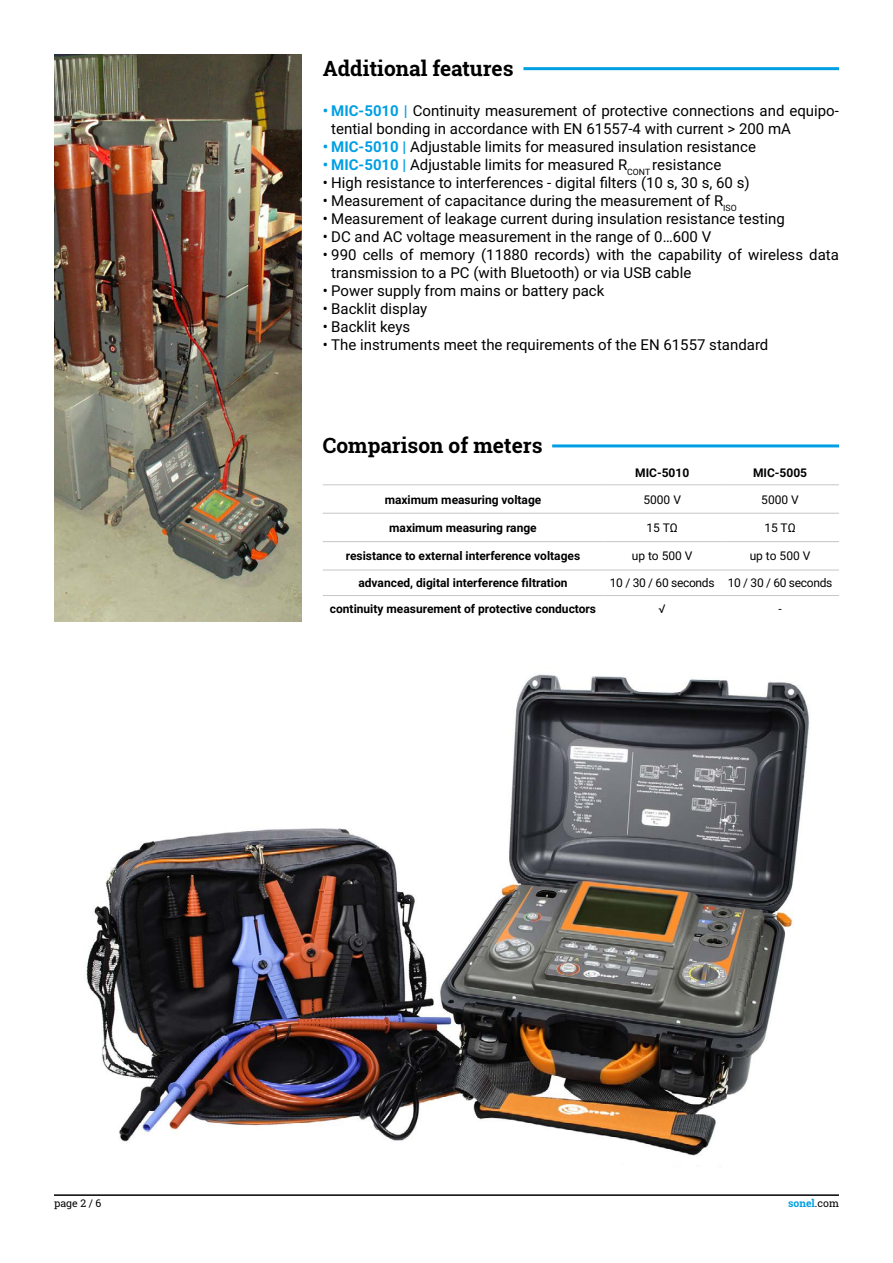
<style>
.page{position:relative;width:893px;height:1263px;background:#fff}
.page>*{position:absolute;margin:0;border:0;box-sizing:border-box;transform-origin:0 0}
.t1{font:700 21px "Roboto Slab";color:#000}
.t2{font:15px/18px "Roboto";color:#000}
.t3{font:700 12px "Roboto";color:#000}
.t4{font:12px "Roboto";letter-spacing:-.02em;color:#000}
.t5{font:700 10.5px "Roboto Slab";color:#009fe3}
.t6{font:10.5px "Roboto Slab";color:#000}
.s1{font-weight:700;color:#009fe3}
.s2{font-weight:400;color:#000}
</style>
<div class="page">
<hr style="left:54px;top:1194px;width:785px;height:2px;background:#000">
<hr style="left:323px;top:484px;width:280px;height:1px;background:#c6c6c6">
<hr style="left:603px;top:484px;width:118px;height:1px;background:#c6c6c6">
<hr style="left:323px;top:513px;width:280px;height:1px;background:#c6c6c6">
<hr style="left:603px;top:513px;width:118px;height:1px;background:#c6c6c6">
<hr style="left:323px;top:541px;width:280px;height:1px;background:#c6c6c6">
<hr style="left:603px;top:541px;width:118px;height:1px;background:#c6c6c6">
<hr style="left:721px;top:484px;width:118px;height:1px;background:#c6c6c6">
<hr style="left:721px;top:513px;width:118px;height:1px;background:#c6c6c6">
<hr style="left:721px;top:541px;width:118px;height:1px;background:#c6c6c6">
<hr style="left:323px;top:570px;width:280px;height:1px;background:#c6c6c6">
<hr style="left:603px;top:570px;width:118px;height:1px;background:#c6c6c6">
<hr style="left:721px;top:570px;width:118px;height:1px;background:#c6c6c6">
<hr style="left:603px;top:595px;width:118px;height:1px;background:#c6c6c6">
<hr style="left:721px;top:595px;width:118px;height:1px;background:#c6c6c6">
<hr style="left:323px;top:595px;width:280px;height:1px;background:#c6c6c6">
<hr style="left:552px;top:444px;width:287px;height:3px;background:#009fe3">
<img style="left:54px;top:54px;width:247px;height:567px">
<img style="left:86px;top:674px;width:723px;height:482px">
<hr style="left:523px;top:67px;width:316px;height:3px;background:#009fe3">
<h1 class="t1" style="left:323px;top:54px;width:192px">Additional features</h1>
<p class="t2" style="left:331px;top:101px;width:509px;text-indent:-9px"><span class="s1">• MIC-5010 |</span> Continuity measurement of protective connections and equipo&shy;tential bonding in accordance with EN 61557-4 with current &gt; 200 mA</p>
<p class="t2" style="left:323px;top:137px;width:435px"><span class="s1">• MIC-5010 |</span> Adjustable limits for measured insulation resistance</p>
<p class="t2" style="left:323px;top:155px;width:400px"><span class="s1">• MIC-5010 |</span> Adjustable limits for measured R<sub>CONT</sub> resistance</p>
<p class="t2" style="left:323px;top:173px;width:428px">• High resistance to interferences - digital filters (10 s, 30 s, 60 s)</p>
<p class="t2" style="left:323px;top:191px;width:416px">• Measurement of capacitance during the measurement of R<sub>ISO</sub></p>
<p class="t2" style="left:323px;top:209px;width:463px">• Measurement of leakage current during insulation resistance testing</p>
<p class="t2" style="left:323px;top:227px;width:390px">• DC and AC voltage measurement in the range of 0…600 V</p>
<p class="t2" style="left:331px;top:245px;width:509px;text-indent:-9px">• 990 cells of memory (11880 records) with the capability of wireless data transmission to a PC (with Bluetooth) or via USB cable</p>
<p class="t2" style="left:323px;top:281px;width:283px">• Power supply from mains or battery pack</p>
<p class="t2" style="left:323px;top:299px;width:106px">• Backlit display</p>
<p class="t2" style="left:323px;top:317px;width:89px">• Backlit keys</p>
<p class="t2" style="left:323px;top:335px;width:447px">• The instruments meet the requirements of the EN 61557 standard</p>
<h1 class="t1" style="left:323px;top:431px;width:221px">Comparison of meters</h1>
<p class="t3" style="left:635px;top:464px;width:56px">MIC-5010</p>
<p class="t3" style="left:753px;top:464px;width:56px">MIC-5005</p>
<p class="t3" style="left:385px;top:491px;width:158px">maximum measuring voltage</p>
<p class="t4" style="left:643px;top:491px;width:39px">5000 V</p>
<p class="t4" style="left:761px;top:491px;width:39px">5000 V</p>
<p class="t3" style="left:389px;top:519px;width:149px">maximum measuring range</p>
<p class="t4" style="left:646px;top:519px;width:33px">15 TΩ</p>
<p class="t4" style="left:764px;top:519px;width:33px">15 TΩ</p>
<p class="t3" style="left:346px;top:548px;width:236px">resistance to external interference voltages</p>
<p class="t4" style="left:632px;top:548px;width:62px">up to 500 V</p>
<p class="t4" style="left:750px;top:548px;width:62px">up to 500 V</p>
<p class="t3" style="left:358px;top:575px;width:211px">advanced, digital interference filtration</p>
<p class="t4" style="left:610px;top:575px;width:224px">10 / 30 / 60 seconds 10 / 30 / 60 seconds</p>
<p class="t3" style="left:330px;top:600px;width:268px">continuity measurement of protective conductors</p>
<p class="t4" style="left:659px;top:600px;width:9px">√</p>
<p class="t4" style="left:778px;top:600px;width:5px">-</p>
<p class="t6" style="left:54px;top:1196px;width:49px">page 2 / 6</p>
<p class="t5" style="left:788px;top:1196px;width:52px">sonel<span class="s2">.com</span></p>
</div>
